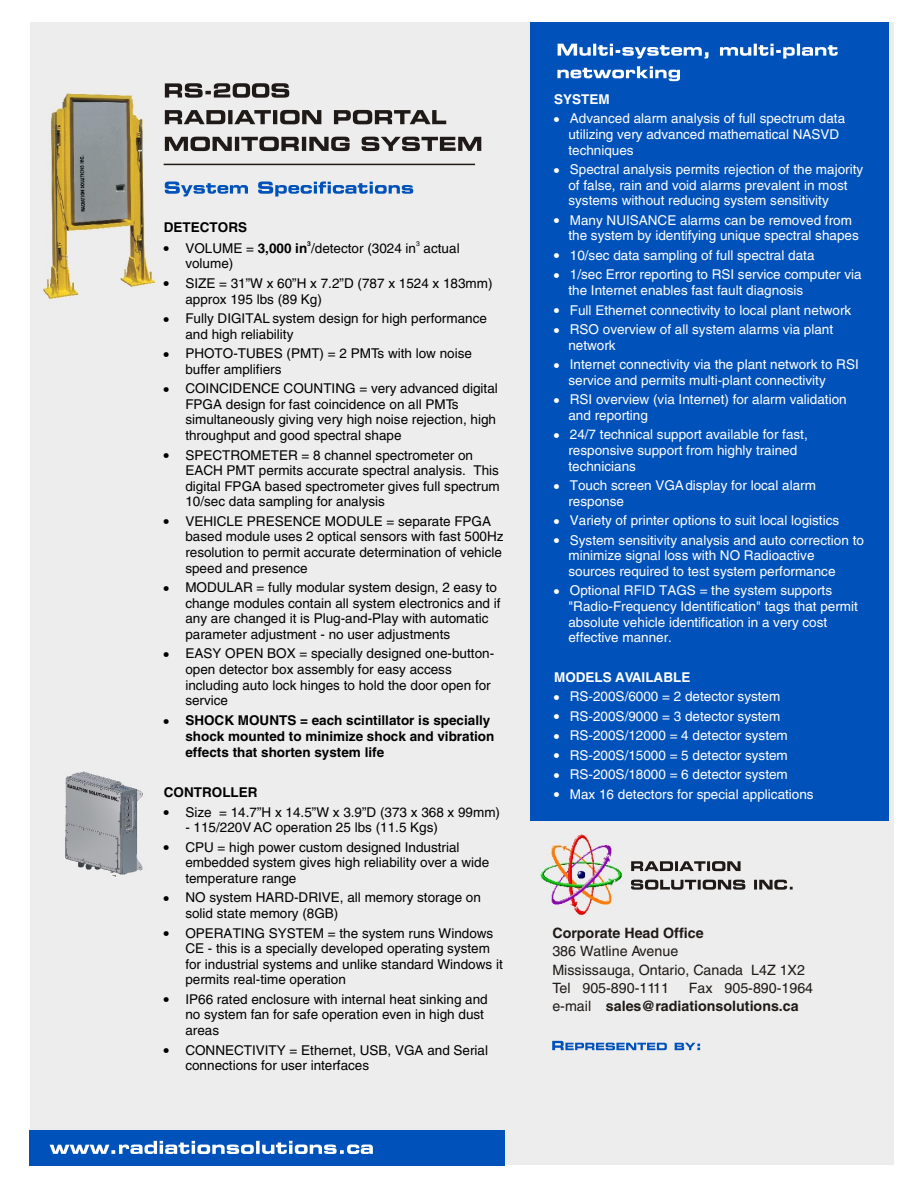
<style>
.page{position:relative;width:918px;height:1188px;background:#fff}
.page>*{position:absolute;margin:0;border:0;box-sizing:border-box;transform-origin:0 0}
.t1{font:700 14.25px/18.6px "Helvetica";color:#1f1a17}
.t2{font:14.25px/18.1px "Helvetica";color:#1f1a17}
.t3{font:13.5px/15.6px "Helvetica";color:#000}
.t4{font:13.5px/19.5px "Helvetica";color:#fff}
.t5{font:700 13.5px/16px "Helvetica";color:#000}
.t6{font:700 13.5px "Helvetica";color:#fff}
.t7{font:700 6.75px "Helvetica";color:#000}
.t8{font:6.75px "Helvetica";color:#000}
.s1{font-weight:700}
.s2{font-weight:400}
</style>
<div class="page">
<div style="left:30px;top:23px;width:864px;height:1142px;background:#ededed"></div>
<div style="left:531px;top:22px;width:358px;height:799px;background:#0052ba"></div>
<hr style="left:164px;top:164px;width:311px;height:1px;background:#1f1a17">
<svg style="left:165px;top:182px;width:248px;height:15px"></svg>
<svg style="left:165px;top:83px;width:316px;height:68px"></svg>
<svg style="left:557px;top:44px;width:281px;height:37px"></svg>
<div style="left:29px;top:1130px;width:475px;height:36px;background:#0052ba"></div>
<svg style="left:50px;top:1141px;width:323px;height:13px"></svg>
<svg style="left:631px;top:861px;width:162px;height:29px"></svg>
<img style="left:540px;top:834px;width:83px;height:82px">
<svg style="left:552px;top:1041px;width:148px;height:9px"></svg>
<img style="left:65px;top:771px;width:78px;height:106px">
<img style="left:43px;top:93px;width:113px;height:206px">
<p class="t5" style="left:164px;top:221px;width:85px">DETECTORS</p>
<p class="t7" style="left:307px;top:241px;width:5px">3</p>
<p class="t8" style="left:416px;top:241px;width:5px">3</p>
<p class="t3" style="left:185px;top:241px;width:276px">VOLUME = <span class="s1">3,000 in</span> /detector (3024 in actual volume)</p>
<p class="t3" style="left:185px;top:277px;width:309px">SIZE = 31”W x 60”H x 7.2”D (787 x 1524 x 183mm) approx 195 lbs (89 Kg)</p>
<p class="t3" style="left:185px;top:312px;width:303px">Fully DIGITAL system design for high performance and high reliability</p>
<p class="t3" style="left:185px;top:347px;width:288px">PHOTO-TUBES (PMT) = 2 PMTs with low noise buffer amplifiers</p>
<p class="t3" style="left:185px;top:382px;width:314px">COINCIDENCE COUNTING = very advanced digital FPGA design for fast coincidence on all PMTs simultaneously giving very high noise rejection, high throughput and good spectral shape</p>
<p class="t3" style="left:185px;top:448px;width:316px">SPECTROMETER = 8 channel spectrometer on EACH PMT permits accurate spectral analysis. This digital FPGA based spectrometer gives full spectrum 10/sec data sampling for analysis</p>
<p class="t3" style="left:185px;top:515px;width:320px">VEHICLE PRESENCE MODULE = separate FPGA based module uses 2 optical sensors with fast 500Hz resolution to permit accurate determination of vehicle speed and presence</p>
<p class="t3" style="left:185px;top:581px;width:317px">MODULAR = fully modular system design, 2 easy to change modules contain all system electronics and if any are changed it is Plug-and-Play with automatic parameter adjustment - no user adjustments</p>
<p class="t3" style="left:185px;top:647px;width:310px">EASY OPEN BOX = specially designed one-button&shy;open detector box assembly for easy access including auto lock hinges to hold the door open for service</p>
<p class="t5" style="left:185px;top:714px;width:311px">SHOCK MOUNTS = each scintillator is specially shock mounted to minimize shock and vibration effects that shorten system life</p>
<p class="t5" style="left:164px;top:785px;width:95px">CONTROLLER</p>
<p class="t3" style="left:185px;top:805px;width:316px">Size = 14.7”H x 14.5”W x 3.9”D (373 x 368 x 99mm)</p>
<p class="t3" style="left:185px;top:819px;width:276px;line-height:19.5px">- 115/220V AC operation 25 lbs (11.5 Kgs)<br>CPU = high power custom designed Industrial</p>
<p class="t3" style="left:185px;top:856px;width:305px">embedded system gives high reliability over a wide temperature range</p>
<p class="t3" style="left:185px;top:891px;width:297px">NO system HARD-DRIVE, all memory storage on solid state memory (8GB)</p>
<p class="t3" style="left:185px;top:926px;width:319px">OPERATING SYSTEM = the system runs Windows CE - this is a specially developed operating system for industrial systems and unlike standard Windows it permits real-time operation</p>
<p class="t3" style="left:185px;top:993px;width:304px">IP66 rated enclosure with internal heat sinking and no system fan for safe operation even in high dust areas</p>
<p class="t3" style="left:185px;top:1043px;width:304px">CONNECTIVITY = Ethernet, USB, VGA and Serial connections for user interfaces</p>
<p class="t6" style="left:554px;top:94px;width:57px">SYSTEM</p>
<p class="t4" style="left:568px;top:112px;width:278px;line-height:15.6px">Advanced alarm analysis of full spectrum data utilizing very advanced mathematical NASVD techniques</p>
<p class="t4" style="left:568px;top:163px;width:296px;line-height:15.6px">Spectral analysis permits rejection of the majority of false, rain and void alarms prevalent in most systems without reducing system sensitivity</p>
<p class="t4" style="left:568px;top:214px;width:292px;line-height:15.6px">Many NUISANCE alarms can be removed from the system by identifying unique spectral shapes</p>
<p class="t4" style="left:570px;top:247px;width:293px">10/sec data sampling of full spectral data<br>1/sec Error reporting to RSI service computer via</p>
<p class="t4" style="left:568px;top:282px;width:284px">the Internet enables fast fault diagnosis<br>Full Ethernet connectivity to local plant network<br>RSO overview of all system alarms via plant</p>
<p class="t4" style="left:568px;top:336px;width:292px">network<br>Internet connectivity via the plant network to RSI</p>
<p class="t4" style="left:568px;top:372px;width:280px">service and permits multi-plant connectivity<br>RSI overview (via Internet) for alarm validation</p>
<p class="t4" style="left:568px;top:407px;width:241px">and reporting<br>24/7 technical support available for fast,</p>
<p class="t4" style="left:568px;top:444px;width:230px;line-height:15.6px">responsive support from highly trained technicians</p>
<p class="t4" style="left:568px;top:479px;width:249px;line-height:15.6px">Touch screen VGA display for local alarm response</p>
<p class="t4" style="left:570px;top:512px;width:296px">Variety of printer options to suit local logistics<br>System sensitivity analysis and auto correction to</p>
<p class="t4" style="left:568px;top:549px;width:269px;line-height:15.6px">minimize signal loss with NO Radioactive sources required to test system performance</p>
<p class="t4" style="left:568px;top:584px;width:291px;line-height:15.6px">Optional RFID TAGS = the system supports "Radio-Frequency Identification" tags that permit absolute vehicle identification in a very cost effective manner.</p>
<p class="t6" style="left:554px;top:672px;width:138px">MODELS AVAILABLE</p>
<p class="t4" style="left:570px;top:688px;width:245px">RS-200S/6000 = 2 detector system RS-200S/9000 = 3 detector system RS-200S/12000 = 4 detector system RS-200S/15000 = 5 detector system RS-200S/18000 = 6 detector system Max 16 detectors for special applications</p>
<p class="t1" style="left:552px;top:925px;width:153px">Corporate Head Office</p>
<p class="t2" style="left:552px;top:944px;width:254px">386 Watline Avenue<br>Mississauga, Ontario, Canada L4Z 1X2<br>Tel 905-890-1111</p>
<p class="t1" style="left:552px;top:980px;width:262px;text-indent:137px"><span class="s2">Fax 905-890-1964 e-mail</span> sales@radiationsolutions.ca</p>
</div>
